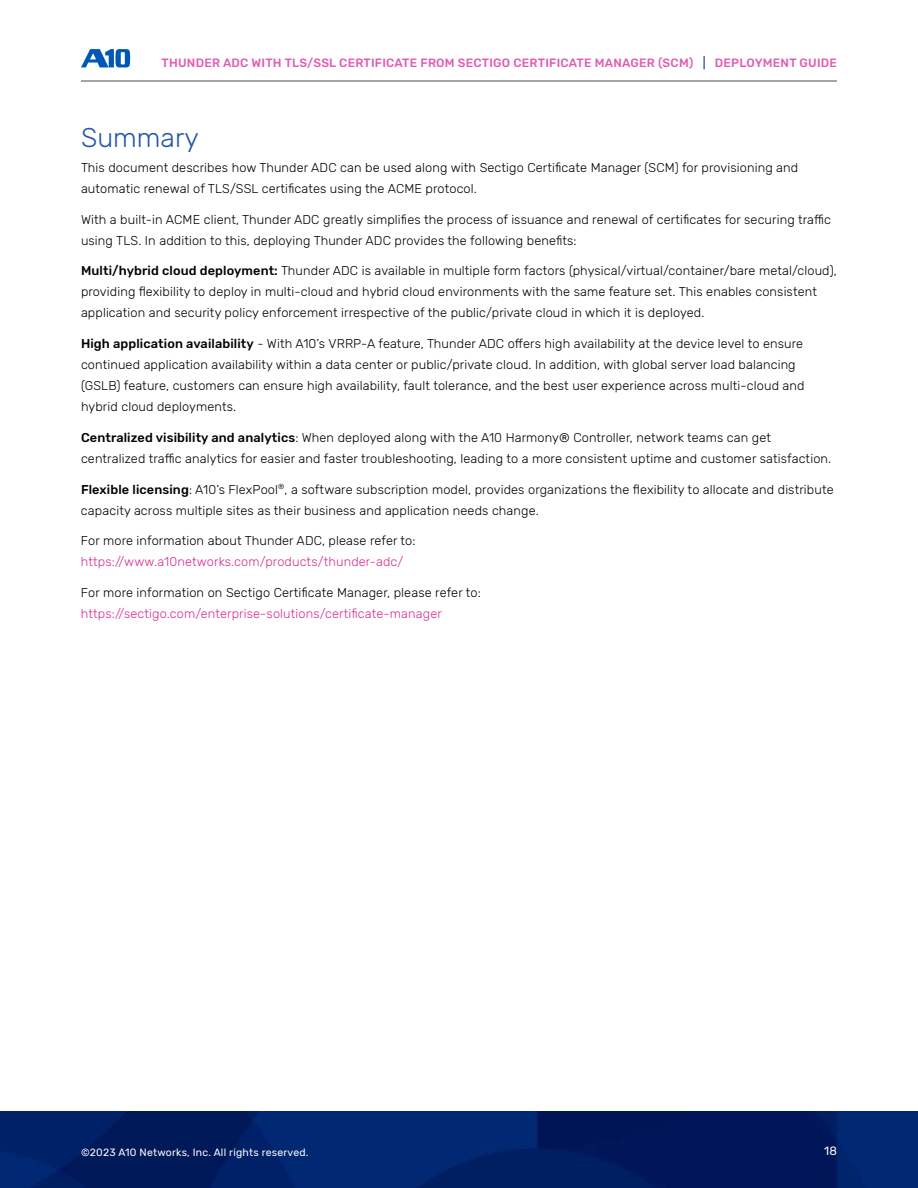
<style>
.page{position:relative;width:918px;height:1188px;background:#fff}
.page>*{position:absolute;margin:0;border:0;box-sizing:border-box;transform-origin:0 0}
.t1{font:300 27px "Rubik";color:#2459a9}
.body_text{font:300 12.75px/21px "Rubik";letter-spacing:.01em;color:#000}
.body_text-2{font:300 12.75px/21px "Rubik";letter-spacing:.01em;color:#d82e92}
.t2{font:500 12px "Rubik";letter-spacing:.02em;color:#e05cb2}
.t3{font:12px "Rubik";color:#fff}
.t4{font:10.5px "Rubik";letter-spacing:.02em;color:#fff}
.s1{color:#405689}
.s2{font-weight:500}
.s3{color:#000}
.s4{color:#d82e92}
</style>
<div class="page">
<img style="left:0;top:1112px;width:918px;height:76px">
<hr style="left:81px;top:81px;width:756px;height:1px;background:#4d4d4d">
<svg style="left:81px;top:49px;width:49px;height:18px"></svg>
<p class="t2" style="left:162px;top:56px;width:677px">THUNDER ADC WITH TLS/SSL CERTIFICATE FROM SECTIGO CERTIFICATE MANAGER (SCM) <span class="s1">|</span> DEPLOYMENT GUIDE</p>
<h1 class="t1" style="left:81px;top:122px;width:119px">Summary</h1>
<p class="body_text" style="left:81px;top:157px;width:719px">This document describes how Thunder ADC can be used along with Sectigo Certificate Manager (SCM) for provisioning and automatic renewal of TLS/SSL certificates using the ACME protocol.</p>
<p class="body_text" style="left:81px;top:209px;width:752px">With a built-in ACME client, Thunder ADC greatly simplifies the process of issuance and renewal of certificates for securing traffic using TLS. In addition to this, deploying Thunder ADC provides the following benefits:</p>
<p class="body_text" style="left:81px;top:261px;width:758px"><span class="s2">Multi/hybrid cloud deployment:</span> Thunder ADC is available in multiple form factors (physical/virtual/container/bare metal/cloud), providing flexibility to deploy in multi-cloud and hybrid cloud environments with the same feature set. This enables consistent application and security policy enforcement irrespective of the public/private cloud in which it is deployed.</p>
<p class="body_text" style="left:81px;top:334px;width:725px"><span class="s2">High application availability</span> - With A10’s VRRP-A feature, Thunder ADC offers high availability at the device level to ensure continued application availability within a data center or public/private cloud. In addition, with global server load balancing (GSLB) feature, customers can ensure high availability, fault tolerance, and the best user experience across multi-cloud and hybrid cloud deployments.</p>
<p class="body_text" style="left:81px;top:427px;width:752px"><span class="s2">Centralized visibility and analytics</span>: When deployed along with the A10 Harmony® Controller, network teams can get centralized traffic analytics for easier and faster troubleshooting, leading to a more consistent uptime and customer satisfaction.</p>
<p class="body_text" style="left:81px;top:479px;width:754px"><span class="s2">Flexible licensing</span>: A10’s FlexPool<sup>®</sup>, a software subscription model, provides organizations the flexibility to allocate and distribute capacity across multiple sites as their business and application needs change.</p>
<p class="body_text-2" style="left:81px;top:531px;width:336px"><span class="s3">For more information about Thunder ADC, please refer to: </span>https://www.a10networks.com/products/thunder-adc/</p>
<p class="body_text" style="left:81px;top:583px;width:401px">For more information on Sectigo Certificate Manager, please refer to: <span class="s4">https://sectigo.com/enterprise-solutions/certificate-manager</span></p>
<p class="t4" style="left:81px;top:1146px;width:229px">©️2023 A10 Networks, Inc. All rights reserved.</p>
<p class="t3" style="left:824px;top:1144px;width:14px">18</p>
</div>
